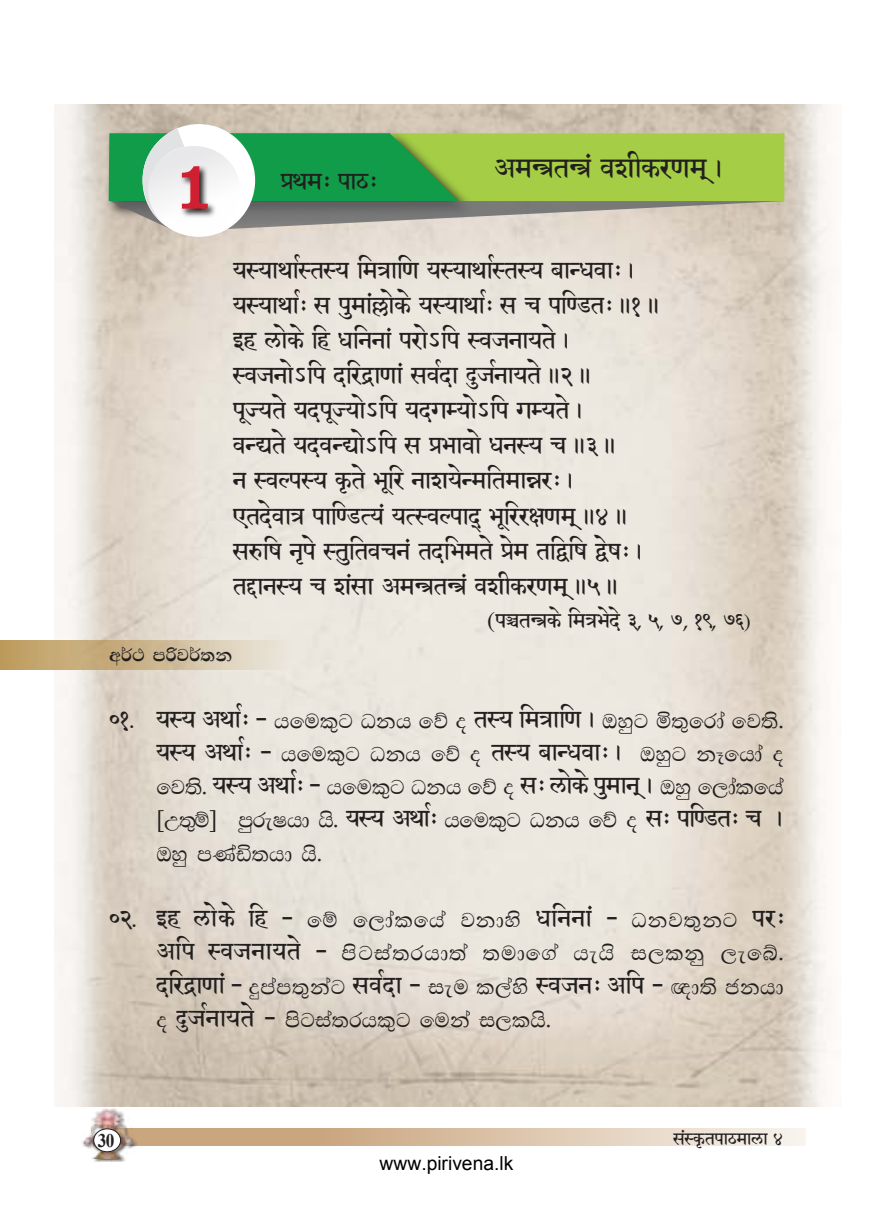
<style>
.page{position:relative;width:893px;height:1216px;background:#fff}
.page>*{position:absolute;margin:0;border:0;box-sizing:border-box;transform-origin:0 0}
.t1{font:68.95px "FM Emaneex";color:#d01f31}
.t2{font:28px "Sanskrit 99";color:#221f1f}
.t3{font:24.5px/35px "Sanskrit 99";color:#221f1f}
.t4{font:24.5px/33.2px "FM Abhayax";color:#221f1f}
.t5{font:24.5px "Sanskrit 99";letter-spacing:.025em;color:#221f1f}
.t6{font:21px "Sanskrit 99";color:#221f1f}
.t7{font:700 21px "FM Ababld";color:#221f1f}
.t8{font:19.25px "Arial";color:#000}
.t9{font:700 19.25px "Times New Roman";color:#221f1f;scale:.9 1}
.t10{font:17.5px "Sanskrit 99";color:#221f1f}
.s1{font-family:"Times";font-size:24.5px}
.s2{font-family:"Sanskrit 2003"}
.s3{font-family:"Times"}
.s4{font-family:"Sanskrit 99"}
.s5{font-family:"Times New Roman"}
.s6{font-family:"FM Abhayax"}
</style>
<div class="page">
<svg style="left:138px;top:1128px;width:668px;height:17px;background:#dac2a7"></svg>
<div style="left:82px;top:1107px;width:56px;height:54px;background:#221f1f;opacity:.9"></div>
<img style="left:82px;top:1108px;width:54px;height:49px">
<div style="left:94px;top:1128px;width:27px;height:23px;background:#fff;border-radius:50%"></div>
<div style="left:93px;top:1128px;width:28px;height:23px;border:1px solid #221f1f;border-radius:50%"></div>
<div style="left:0;top:640px;width:290px;height:29px;background:linear-gradient(to right,#b99655,#e6e0d6)"></div>
<svg style="left:109px;top:128px;width:675px;height:101px;background:#90bb75"></svg>
<svg style="left:180px;top:165px;width:37px;height:53px"></svg>
<h1 class="t1" style="left:179px;top:144px;width:35px">1</h1>
<p class="t3" style="left:281px;top:165px;width:97px">ÀWM&gt; PAQ&gt;</p>
<p class="t2" style="left:494px;top:147px;width:231px">AMÙTÙ&lt; VZIKR[M!,</p>
<p class="t3" style="left:233px;top:254px;width:428px">YSYAWARSTSY IMÇAI[ YSYAWARSTSY BANXVA&gt;, YSYAWAR&gt; S PUMA&lt;‘AEKEYSYAWAR&gt; S C PI{FT&gt;.1. #H LAEKEIH XINNA&lt; PRAE=IP SVJNAYTE, SVJNAE=IP DIRÔA[A&lt; SVRDA ÊJRNAYTE.2.<br>PUJYTEYDPUJYAE=IP YDGMYAE=IP GMYTE, VN*TEYDVN*AE=IP S ÀÉAVAEXNSY C.3.<br>N SVLPSY K«TEÉUIR NAZYENMITMAÚR&gt;,<br>@TDEVAÇ PAI{FTY&lt; YTSVLPADŒ ÉUIRR][M!.4.<br>SÉI; N&amp;PESTUITVCN&lt; TDIÉMTEÀEM TIÖI; ÖE;&gt;, TÎANSY C Z&lt;SA AMÙTÙ&lt; VZIKR[M!.5.</p>
<p class="t6" style="left:487px;top:605px;width:265px"><span class="s1">(</span>PÂTÙKEIMÇÉEDE3<span class="s2">,</span> 5<span class="s2">,</span> 7<span class="s2">,</span> 19<span class="s2">,</span> 76<span class="s3">)</span></p>
<p class="t7" style="left:109px;top:645px;width:125px">w¾: mßj¾;k</p>
<p class="t4" style="left:156px;top:704px;width:637px;text-indent:-47px"><span class="s4">01</span><span class="s3">.</span> <span class="s4">YSY AWAR&gt; -</span> hful=g Okh fõ o <span class="s4">TSY IMÇAI[,</span> Tyqg ñ;=frda fj;s' <span class="s4">YSY AWAR&gt; -</span> hful=g Okh fõ o <span class="s4">TSY BANXVA&gt;,</span> Tyqg kEfhda o fj;s' <span class="s4">YSY AWAR&gt; -</span> hful=g Okh fõ o <span class="s4">S&gt; LAEKEPUMAN!,</span> Tyqf,dalfha <span class="s5">[</span>W;=ï<span class="s5">]</span> mqreIhd hs' <span class="s4">YSY AWAR&gt;</span> hful=g Okh fõ o <span class="s4">S&gt; PI{FT&gt; C , </span>TyqmKaä;hd hs'</p>
<p class="t5" style="left:109px;top:900px;width:676px">02<span class="s3">.</span> #H LAEKEIH - <span class="s6">fï f,dalfha jkdys</span> XINNA&lt; - <span class="s6">Okj;=kg</span> PR&gt;</p>
<p class="t4" style="left:156px;top:937px;width:629px;text-align:justify"><span class="s4">AIP SVJNAYTE-</span> msgia;rhd;a ;udf.a hehs i,lkq,efí' <span class="s4">DIRÔA[A&lt; -</span> ÿmam;=kag <span class="s4">SVRDA -</span> ieu l,ays<span class="s4">SVJN&gt; AIP -</span> {d;sckhd o <span class="s4">ÊJRNAYTE-</span> msgia;rhl=g fuka i,lhs'</p>
<p class="t9" style="left:98px;top:1129px;width:20px">30</p>
<p class="t10" style="left:673px;top:1125px;width:111px">S&lt;SK«TPAQMALA 4</p>
<p class="t8" style="left:380px;top:1156px;width:135px">www.pirivena.lk</p>
</div>
